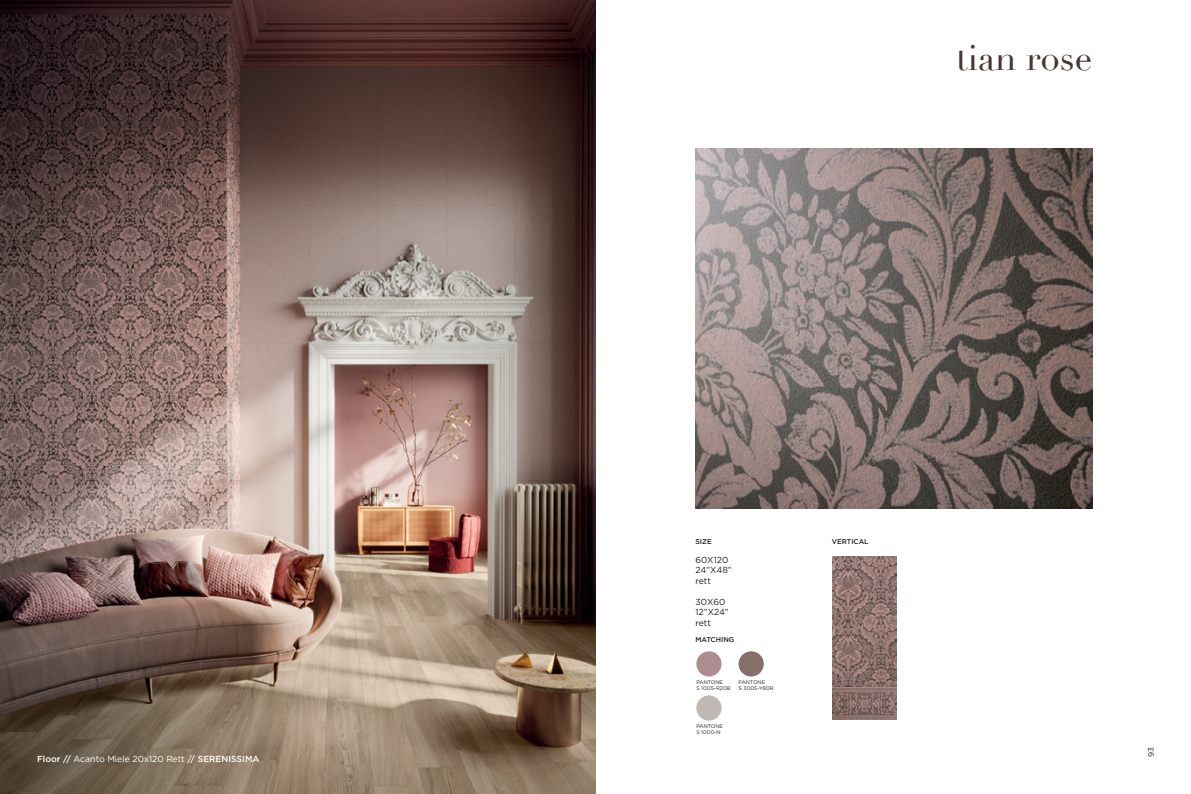
<style>
.page{position:relative;width:1191px;height:794px;background:#fff}
.page>*{position:absolute;margin:0;border:0;box-sizing:border-box;transform-origin:0 0}
.t1{font:35px "Didot";color:#473634}
.t2{font:8.75px "Gotham HTF";color:#fff}
.t3{font:8.75px/10.5px "Gotham HTF";color:#231f20}
.t4{font:7.88px "Gotham HTF";color:#231f20}
.t5{font:500 7px "Gotham HTF";color:#231f20}
.t6{font:5.25px/6.3px "Gotham HTF";color:#231f20}
.s1{font-weight:500}
</style>
<div class="page">
<img style="left:0;top:0;width:595px;height:794px">
<img style="left:695px;top:149px;width:397px;height:359px">
<img style="left:832px;top:557px;width:65px;height:162px">
<div style="left:696px;top:651px;width:25px;height:25px;background:#ad8c8f;border-radius:50%"></div>
<div style="left:738px;top:651px;width:25px;height:25px;background:#847069;border-radius:50%"></div>
<div style="left:696px;top:695px;width:25px;height:25px;background:#c0b9b1;border-radius:50%"></div>
<h2 class="t2" style="left:37px;top:754px;width:224px"><span class="s1">Floor //</span> Acanto Miele 20x120 Rett <span class="s1">// SERENISSIMA</span></h2>
<h1 class="t1" style="left:956px;top:37px;width:138px">tian rose</h1>
<h3 class="t5" style="left:695px;top:537px;width:18px">SIZE</h3>
<h2 class="t3" style="left:695px;top:554px;width:38px">60X120<br>24”X48” rett</h2>
<h2 class="t3" style="left:695px;top:596px;width:35px">30X60<br>12”X24” rett</h2>
<h3 class="t5" style="left:695px;top:635px;width:40px">MATCHING</h3>
<p class="t6" style="left:696px;top:679px;width:36px">PANTONE<br>S 1005-R20B</p>
<p class="t6" style="left:738px;top:679px;width:37px">PANTONE<br>S 3005-Y80R</p>
<p class="t6" style="left:696px;top:723px;width:28px">PANTONE<br>S 1000-N</p>
<h3 class="t5" style="left:832px;top:538px;width:38px">VERTICAL</h3>
<h3 class="t4" style="left:1146px;top:756px;width:11px;rotate:-90deg">93</h3>
</div>
